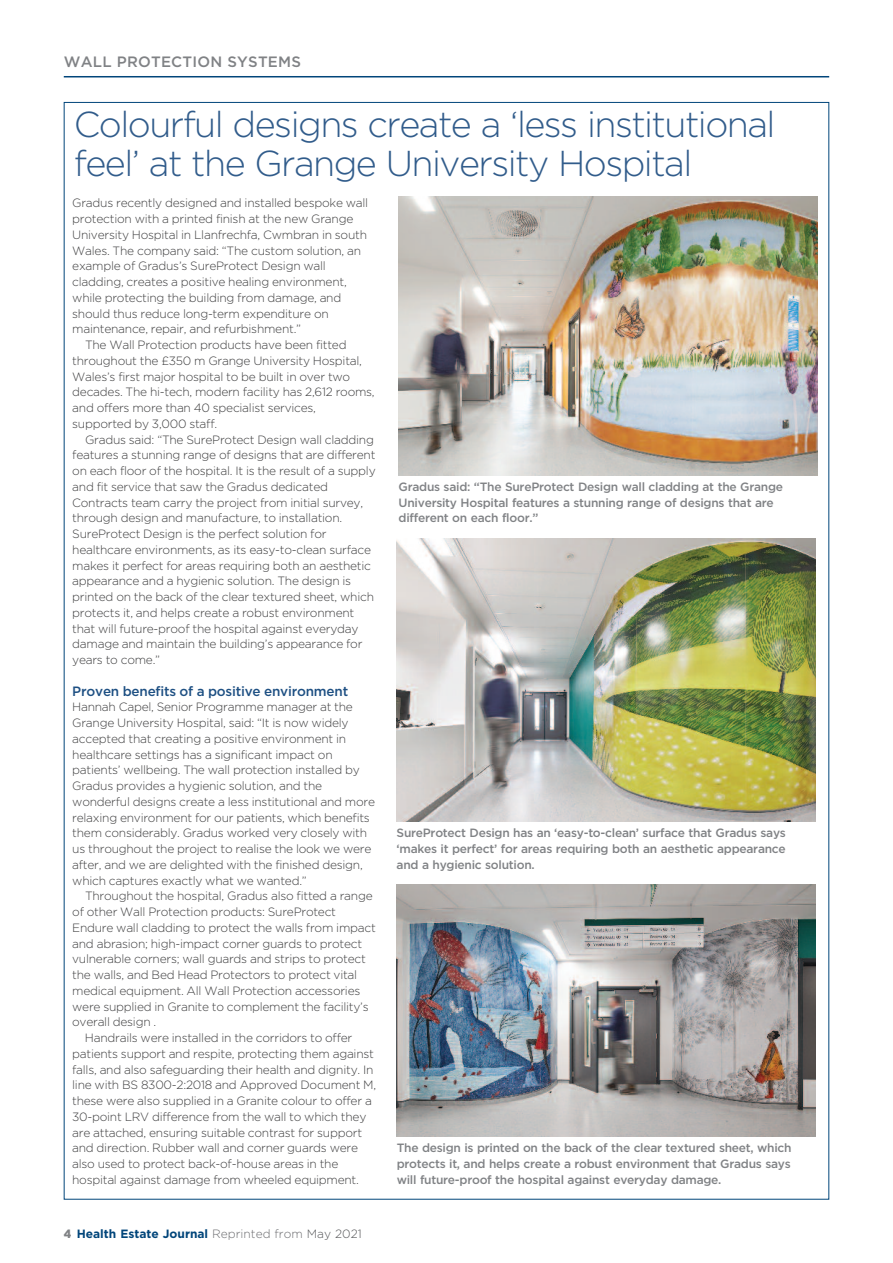
<style>
.page{position:relative;width:893px;height:1263px;background:#fff}
.page>*{position:absolute;margin:0;border:0;box-sizing:border-box;transform-origin:0 0}
.t1{font:300 36px/39px "Gotham";letter-spacing:-.045em;color:#315c8b}
.t2{font:500 15px "Gotham";letter-spacing:.015em;color:#808285}
.t3{font:500 13.5px "Gotham";letter-spacing:-.015em;color:#1e5083}
.t4{font:300 12px/15.8px "Gotham";letter-spacing:-.02em;color:#3e3e3f}
.t5{font:500 12px/15.8px "Gotham";letter-spacing:-.02em;color:#808285;text-align:justify}
.t6{font:700 12px "Gotham";color:#01457a}
.s1{font-weight:900;color:#808285}
.s2{font-weight:300;color:#6c6d70}
.s3{font-weight:300;color:#57585a}
</style>
<div class="page">
<hr style="left:64px;top:76px;width:765px;height:1px;background:#01457a">
<img style="left:399px;top:197px;width:418px;height:278px">
<img style="left:397px;top:538px;width:418px;height:284px">
<img style="left:397px;top:885px;width:418px;height:251px">
<p class="t2" style="left:64px;top:53px;width:239px">WALL PROTECTION SYSTEMS</p>
<h1 class="t1" style="left:74px;top:105px;width:703px">Colourful designs create a ‘less institutional feel’ at the Grange University Hospital</h1>
<p class="t4" style="left:72px;top:195px;width:297px">Gradus recently designed and installed bespoke wall</p>
<p class="t4" style="left:72px;top:211px;width:283px">protection with a printed finish at the new Grange</p>
<p class="t4" style="left:72px;top:227px;width:296px">University Hospital in Llanfrechfa, Cwmbran in south</p>
<p class="t4" style="left:72px;top:243px;width:290px">Wales. The company said: “The custom solution, an</p>
<p class="t4" style="left:72px;top:258px;width:255px">example of Gradus’s SureProtect Design wall</p>
<p class="t4" style="left:72px;top:274px;width:276px">cladding, creates a positive healing environment,</p>
<p class="t4" style="left:72px;top:290px;width:271px">while protecting the building from damage, and</p>
<p class="t4" style="left:72px;top:306px;width:258px">should thus reduce long-term expenditure on</p>
<p class="t4" style="left:72px;top:321px;width:230px">maintenance, repair, and refurbishment.”</p>
<p class="t4" style="left:85px;top:337px;width:263px">The Wall Protection products have been fitted</p>
<p class="t4" style="left:72px;top:353px;width:291px">throughout the £350 m Grange University Hospital,</p>
<p class="t4" style="left:72px;top:369px;width:280px">Wales’s first major hospital to be built in over two</p>
<p class="t4" style="left:72px;top:384px;width:304px">decades. The hi-tech, modern facility has 2,612 rooms,</p>
<p class="t4" style="left:72px;top:400px;width:245px">and offers more than 40 specialist services,</p>
<p class="t4" style="left:72px;top:416px;width:146px">supported by 3,000 staff.</p>
<p class="t4" style="left:85px;top:432px;width:290px">Gradus said: “The SureProtect Design wall cladding</p>
<p class="t4" style="left:72px;top:447px;width:305px">features a stunning range of designs that are different</p>
<p class="t4" style="left:72px;top:463px;width:305px">on each floor of the hospital. It is the result of a supply</p>
<p class="t4" style="left:72px;top:479px;width:257px">and fit service that saw the Gradus dedicated</p>
<p class="t4" style="left:72px;top:495px;width:292px">Contracts team carry the project from initial survey,</p>
<p class="t4" style="left:72px;top:510px;width:271px">through design and manufacture, to installation.</p>
<p class="t4" style="left:72px;top:526px;width:256px">SureProtect Design is the perfect solution for</p>
<p class="t4" style="left:72px;top:542px;width:300px">healthcare environments, as its easy-to-clean surface</p>
<p class="t4" style="left:72px;top:558px;width:300px">makes it perfect for areas requiring both an aesthetic</p>
<p class="t4" style="left:72px;top:573px;width:280px">appearance and a hygienic solution. The design is</p>
<p class="t4" style="left:72px;top:589px;width:303px">printed on the back of the clear textured sheet, which</p>
<p class="t4" style="left:72px;top:605px;width:284px">protects it, and helps create a robust environment</p>
<p class="t4" style="left:72px;top:621px;width:288px">that will future-proof the hospital against everyday</p>
<p class="t4" style="left:72px;top:636px;width:292px">damage and maintain the building’s appearance for</p>
<p class="t4" style="left:72px;top:652px;width:89px">years to come.”</p>
<p class="t3" style="left:72px;top:683px;width:277px">Proven benefits of a positive environment</p>
<p class="t4" style="left:72px;top:699px;width:304px">Hannah Capel, Senior Programme manager at the Grange University Hospital, said: “It is now widely accepted that creating a positive environment in healthcare settings has a significant impact on patients’ wellbeing. The wall protection installed by Gradus provides a hygienic solution, and the wonderful designs create a less institutional and more relaxing environment for our patients, which benefits them considerably. Gradus worked very closely with us throughout the project to realise the look we were after, and we are delighted with the finished design, which captures exactly what we wanted.”</p>
<p class="t4" style="left:85px;top:888px;width:289px">Throughout the hospital, Gradus also fitted a range</p>
<p class="t4" style="left:72px;top:904px;width:265px">of other Wall Protection products: SureProtect</p>
<p class="t4" style="left:72px;top:920px;width:305px">Endure wall cladding to protect the walls from impact</p>
<p class="t4" style="left:72px;top:936px;width:292px">and abrasion; high-impact corner guards to protect</p>
<p class="t4" style="left:72px;top:951px;width:295px">vulnerable corners; wall guards and strips to protect</p>
<p class="t4" style="left:72px;top:967px;width:286px">the walls, and Bed Head Protectors to protect vital</p>
<p class="t4" style="left:72px;top:983px;width:290px">medical equipment. All Wall Protection accessories</p>
<p class="t4" style="left:72px;top:999px;width:298px">were supplied in Granite to complement the facility’s</p>
<p class="t4" style="left:72px;top:1014px;width:86px">overall design .</p>
<p class="t4" style="left:85px;top:1030px;width:269px">Handrails were installed in the corridors to offer</p>
<p class="t4" style="left:72px;top:1046px;width:303px">patients support and respite, protecting them against</p>
<p class="t4" style="left:72px;top:1062px;width:303px">falls, and also safeguarding their health and dignity. In</p>
<p class="t4" style="left:72px;top:1077px;width:306px">line with BS 8300-2:2018 and Approved Document M,</p>
<p class="t4" style="left:72px;top:1093px;width:301px">these were also supplied in a Granite colour to offer a</p>
<p class="t4" style="left:72px;top:1109px;width:296px">30-point LRV difference from the wall to which they</p>
<p class="t4" style="left:72px;top:1125px;width:291px">are attached, ensuring suitable contrast for support</p>
<p class="t4" style="left:72px;top:1140px;width:287px">and direction. Rubber wall and corner guards were</p>
<p class="t4" style="left:72px;top:1156px;width:268px">also used to protect back-of-house areas in the</p>
<p class="t4" style="left:72px;top:1172px;width:288px">hospital against damage from wheeled equipment.</p>
<p class="t5" style="left:399px;top:478px;width:386px;text-align:left">Gradus said: “The SureProtect Design wall cladding at the Grange<br>University Hospital features a stunning range of designs that are different on each floor.”</p>
<p class="t5" style="left:397px;top:825px;width:391px">SureProtect Design has an ‘easy-to-clean’ surface that Gradus says ‘makes it perfect’ for areas requiring both an aesthetic appearance and a hygienic solution.</p>
<p class="t5" style="left:397px;top:1140px;width:396px">The design is printed on the back of the clear textured sheet, which protects it, and helps create a robust environment that Gradus says will future-proof the hospital against everyday damage.</p>
<p class="t6" style="left:64px;top:1226px;width:300px"><span class="s1">4</span> Health Estate Journal <span class="s2">Reprinted from</span> <span class="s3">May 2021</span></p>
</div>
